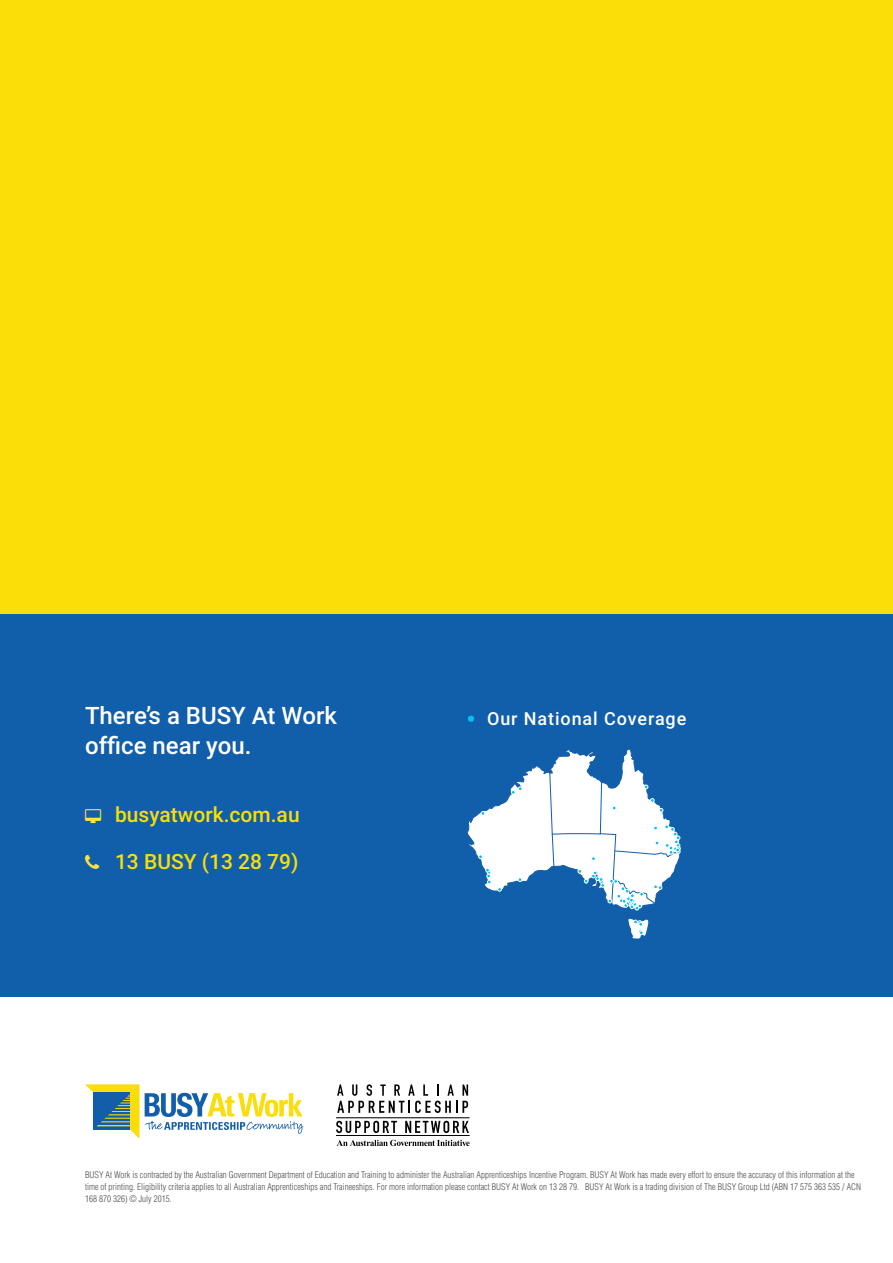
<style>
.page{position:relative;width:893px;height:1263px;background:#fff}
.page>*{position:absolute;margin:0;border:0;box-sizing:border-box;transform-origin:0 0}
.t1{font:500 24px/30px "Roboto";color:#fff}
.t2{font:500 21px "Roboto";color:#fade07}
.t3{font:500 18px "Roboto";letter-spacing:.05em;color:#fff}
.t4{font:300 condensed 9px/12px "Helvetica LT Std";color:#4b4c4d}
</style>
<div class="page">
<div style="left:0;top:0;width:893px;height:997px;background:#fade07"></div>
<div style="left:0;top:614px;width:893px;height:383px;background:#115eaa"></div>
<svg style="left:85px;top:1084px;width:219px;height:55px"></svg>
<svg style="left:336px;top:1084px;width:134px;height:62px"></svg>
<svg style="left:629px;top:919px;width:20px;height:19px"></svg>
<svg style="left:467px;top:749px;width:213px;height:162px"></svg>
<svg style="left:468px;top:716px;width:6px;height:6px"></svg>
<h1 class="t1" style="left:85px;top:700px;width:253px">There’s a BUSY At Work office near you.</h1>
<h3 class="t3" style="left:487px;top:706px;width:201px">Our National Coverage</h3>
<h2 class="t2" style="left:115px;top:799px;width:186px">busyatwork.com.au</h2>
<h2 class="t2" style="left:115px;top:846px;width:185px">13 BUSY (13 28 79)</h2>
<p class="t4" style="left:85px;top:1169px;width:778px">BUSY At Work is contracted by the Australian Government Department of Education and Training to administer the Australian Apprenticeships Incentive Program. BUSY At Work has made every effort to ensure the accuracy of this information at the time of printing. Eligibility criteria applies to all Australian Apprenticeships and Traineeships. For more information please contact BUSY At Work on 13 28 79. BUSY At Work is a trading division of The BUSY Group Ltd (ABN 17 575 363 535 / ACN<br>168 870 326) © July 2015.</p>
</div>
